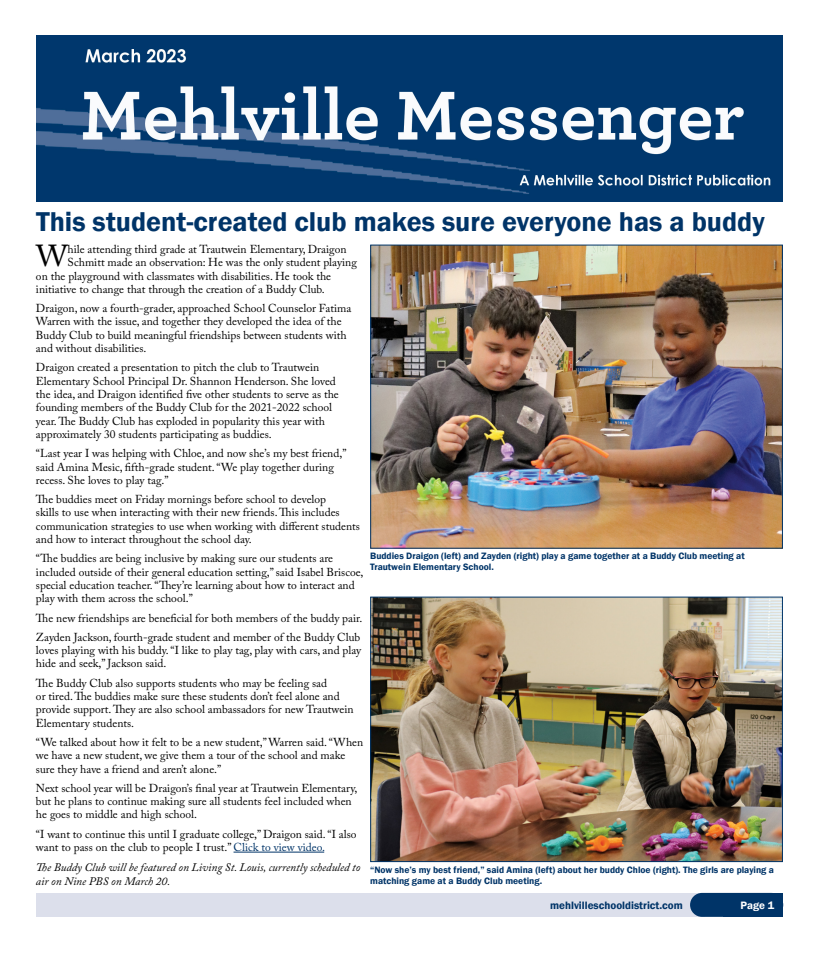
<style>
.page{position:relative;width:819px;height:954px;background:#fff}
.page>*{position:absolute;margin:0;border:0;box-sizing:border-box;transform-origin:0 0}
.t1{font:30.2px "Adobe Caslon Pro";color:#000}
.t2{font:600 28px "Franklin Gothic";color:#003468}
.t3{font:11.5px/13.3px "Adobe Caslon Pro";color:#000}
.t4{font:italic 11.5px/13.3px "Adobe Caslon Pro";color:#000}
.t5{font:600 11px "Franklin Gothic";color:#003468}
.t6{font:600 11px "Franklin Gothic";color:#fff}
.t7{font:600 9.5px/11px "Franklin Gothic";color:#003468}
.s1{color:#003468}
</style>
<div class="page">
<div style="left:36px;top:893px;width:668px;height:24px;background:#dcdfeb"></div>
<div style="left:690px;top:893px;width:93px;height:24px;background:#003468;border-radius:12px"></div>
<div style="left:723px;top:893px;width:60px;height:24px;background:#003468"></div>
<img style="left:36px;top:36px;width:746px;height:166px">
<img style="left:372px;top:247px;width:409px;height:300px">
<div style="left:370px;top:245px;width:413px;height:304px;border:1px solid #003468"></div>
<img style="left:372px;top:599px;width:409px;height:261px">
<div style="left:370px;top:597px;width:413px;height:265px;border:1px solid #003468"></div>
<hr style="left:234px;top:852px;width:90px;height:1px;background:#003468">
<h2 class="t2" style="left:36px;top:205px;width:730px">This student-created club makes sure everyone has a buddy</h2>
<h1 class="t1" style="left:36px;top:238px;width:33px">W</h1>
<p class="t3" style="left:68px;top:242px;width:280px">hile attending third grade at Trautwein Elementary, Draigon</p>
<p class="t3" style="left:68px;top:256px;width:291px">Schmitt made an observation: He was the only student playing</p>
<p class="t3" style="left:36px;top:269px;width:297px">on the playground with classmates with disabilities. He took the</p>
<p class="t3" style="left:36px;top:282px;width:290px">initiative to change that through the creation of a Buddy Club.</p>
<p class="t3" style="left:36px;top:302px;width:317px">Draigon, now a fourth-grader, approached School Counselor Fatima Warren with the issue, and together they developed the idea of the Buddy Club to build meaningful friendships between students with and without disabilities.</p>
<p class="t3" style="left:36px;top:361px;width:304px">Draigon created a presentation to pitch the club to Trautwein Elementary School Principal Dr. Shannon Henderson. She loved the idea, and Draigon identified five other students to serve as the founding members of the Buddy Club for the 2021-2022 school year. The Buddy Club has exploded in popularity this year with approximately 30 students participating as buddies.</p>
<p class="t3" style="left:36px;top:447px;width:312px">“Last year I was helping with Chloe, and now she’s my best friend,” said Amina Mesic, fifth-grade student. “We play together during recess. She loves to play tag.”</p>
<p class="t3" style="left:36px;top:493px;width:325px">The buddies meet on Friday mornings before school to develop<br>skills to use when interacting with their new friends. This includes communication strategies to use when working with different students and how to interact throughout the school day.</p>
<p class="t3" style="left:36px;top:552px;width:329px">“The buddies are being inclusive by making sure our students are included outside of their general education setting,” said Isabel Briscoe, special education teacher. “They’re learning about how to interact and play with them across the school.”</p>
<p class="t3" style="left:36px;top:608px;width:328px;line-height:19.3px">The new friendships are beneficial for both members of the buddy pair.<br>Zayden Jackson, fourth-grade student and member of the Buddy Club</p>
<p class="t3" style="left:36px;top:644px;width:327px">loves playing with his buddy. “I like to play tag, play with cars, and play hide and seek,” Jackson said.</p>
<p class="t3" style="left:36px;top:676px;width:319px">The Buddy Club also supports students who may be feeling sad<br>or tired. The buddies make sure these students don’t feel alone and provide support. They are also school ambassadors for new Trautwein Elementary students.</p>
<p class="t3" style="left:36px;top:735px;width:329px">“We talked about how it felt to be a new student,” Warren said. “When we have a new student, we give them a tour of the school and make sure they have a friend and aren’t alone.”</p>
<p class="t3" style="left:36px;top:781px;width:323px">Next school year will be Draigon’s final year at Trautwein Elementary, but he plans to continue making sure all students feel included when he goes to middle and high school.</p>
<p class="t3" style="left:36px;top:827px;width:322px">“I want to continue this until I graduate college,” Draigon said. “I also want to pass on the club to people I trust.” <span class="s1">Click to view video.</span></p>
<p class="t4" style="left:36px;top:861px;width:326px">The Buddy Club will be featured on Living St. Louis, currently scheduled to air on Nine PBS on March 20.</p>
<p class="t7" style="left:370px;top:864px;width:405px">“Now she’s my best friend,” said Amina (left) about her buddy Chloe (right). The girls are playing a matching game at a Buddy Club meeting.</p>
<p class="t7" style="left:370px;top:551px;width:376px">Buddies Draigon (left) and Zayden (right) play a game together at a Buddy Club meeting at<br>Trautwein Elementary School.</p>
<p class="t5" style="left:550px;top:898px;width:134px">mehlvilleschooldistrict.com</p>
<p class="t6" style="left:740px;top:898px;width:36px">Page 31</p>
</div>
